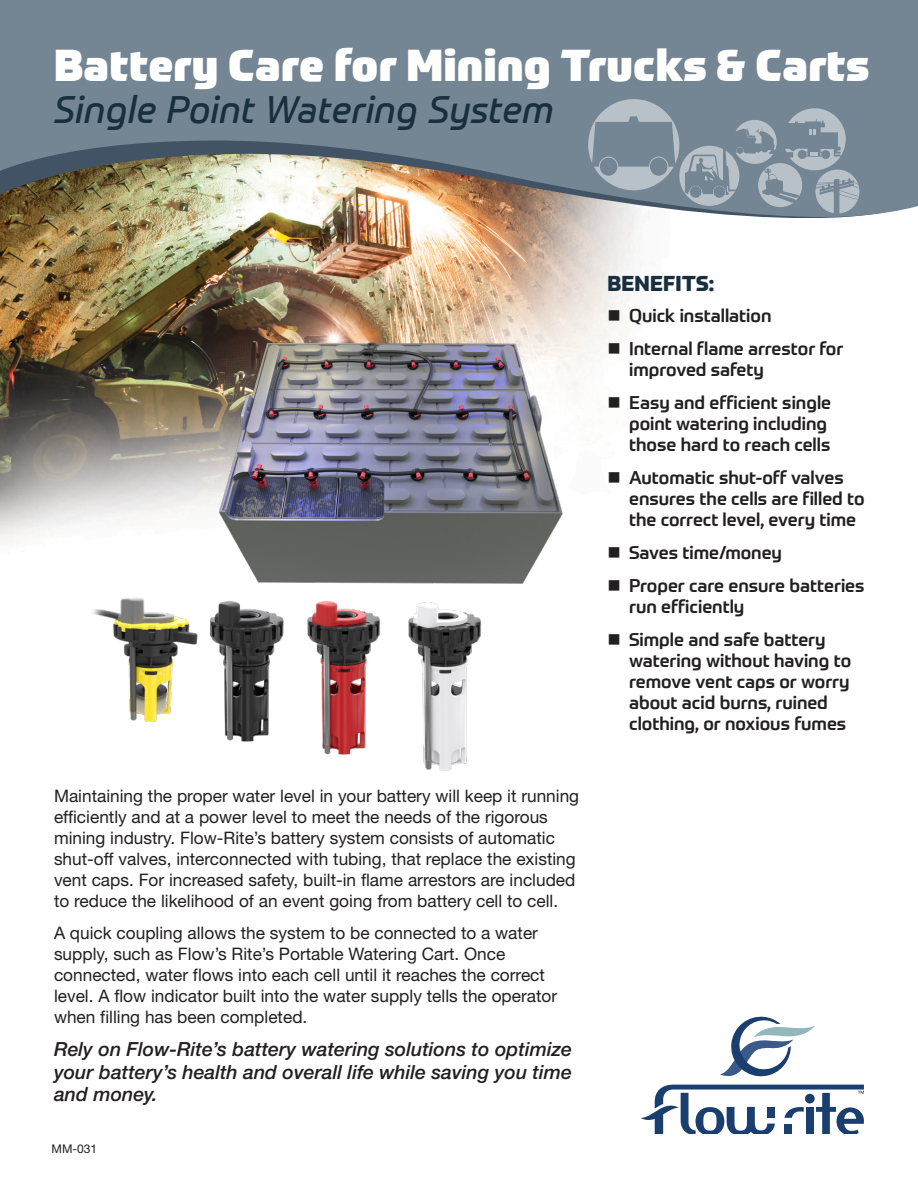
<style>
.page{position:relative;width:918px;height:1188px;background:#fff}
.page>*{position:absolute;margin:0;border:0;box-sizing:border-box;transform-origin:0 0}
.Header_1{font:900 43.5px "Prometo";letter-spacing:.01em;color:#fff}
.Header_1-2{font:italic 37.5px "Prometo";letter-spacing:.01em;color:#182f3e}
.Subhead{font:800 21px "Prometo";letter-spacing:.01em;color:#182f3e}
.Intro_text{font:italic 500 19.5px/22.5px "Helvetica Neue LT Std";color:#231f20;text-align:justify}
.t1{font:500 18px/21px "Prometo";color:#231f20}
.Intro_text-2{font:17.25px/21px "Helvetica Neue LT Std";color:#231f20}
.t2{font:12px "Helvetica Neue LT Std";color:#231f20}
</style>
<div class="page">
<img style="left:0;top:220px;width:638px;height:324px">
<svg style="left:0;top:0;width:918px;height:217px;background:#7f8a90"></svg>
<svg style="left:720px;top:1016px;width:95px;height:61px"></svg>
<svg style="left:641px;top:1085px;width:223px;height:49px"></svg>
<svg style="left:588px;top:99px;width:271px;height:114px;background:#8997a3"></svg>
<img style="left:211px;top:274px;width:358px;height:310px">
<img style="left:93px;top:597px;width:92px;height:125px">
<img style="left:185px;top:600px;width:98px;height:142px">
<img style="left:283px;top:600px;width:97px;height:155px">
<img style="left:408px;top:601px;width:73px;height:170px">
<svg style="left:609px;top:310px;width:10px;height:11px"></svg>
<svg style="left:609px;top:343px;width:10px;height:11px"></svg>
<svg style="left:609px;top:397px;width:10px;height:11px"></svg>
<svg style="left:609px;top:472px;width:10px;height:11px"></svg>
<p class="Header_1" style="left:54px;top:37px;width:817px">Battery Care for Mining Trucks &amp; Carts</p>
<p class="Header_1-2" style="left:54px;top:87px;width:501px">Single Point Watering System</p>
<p class="Intro_text-2" style="left:54px;top:785px;width:527px">Maintaining the proper water level in your battery will keep it running efficiently and at a power level to meet the needs of the rigorous mining industry. Flow-Rite’s battery system consists of automatic shut-off valves, interconnected with tubing, that replace the existing vent caps. For increased safety, built-in flame arrestors are included to reduce the likelihood of an event going from battery cell to cell.</p>
<p class="Intro_text-2" style="left:54px;top:922px;width:505px">A quick coupling allows the system to be connected to a water supply, such as Flow’s Rite’s Portable Watering Cart. Once connected, water flows into each cell until it reaches the correct level. A flow indicator built into the water supply tells the operator when filling has been completed.</p>
<p class="Intro_text" style="left:54px;top:1038px;width:519px">Rely on Flow-Rite’s battery watering solutions to optimize your battery’s health and overall life while saving you time and money.</p>
<p class="t2" style="left:52px;top:1142px;width:47px">MM-031</p>
<p class="Subhead" style="left:608px;top:270px;width:108px">BENEFITS:</p>
<p class="t1" style="left:629px;top:305px;width:144px">Quick installation</p>
<p class="t1" style="left:629px;top:338px;width:216px">Internal flame arrestor for improved safety</p>
<p class="t1" style="left:629px;top:392px;width:204px">Easy and efficient single point watering including those hard to reach cells</p>
<p class="t1" style="left:629px;top:467px;width:237px">Automatic shut-off valves ensures the cells are filled to the correct level, every time</p>
<p class="t1" style="left:629px;top:542px;width:154px">Saves time/money</p>
<p class="t1" style="left:629px;top:575px;width:237px">Proper care ensure batteries run efficiently</p>
<p class="t1" style="left:629px;top:629px;width:224px">Simple and safe battery watering without having to remove vent caps or worry about acid burns, ruined clothing, or noxious fumes</p>
</div>
